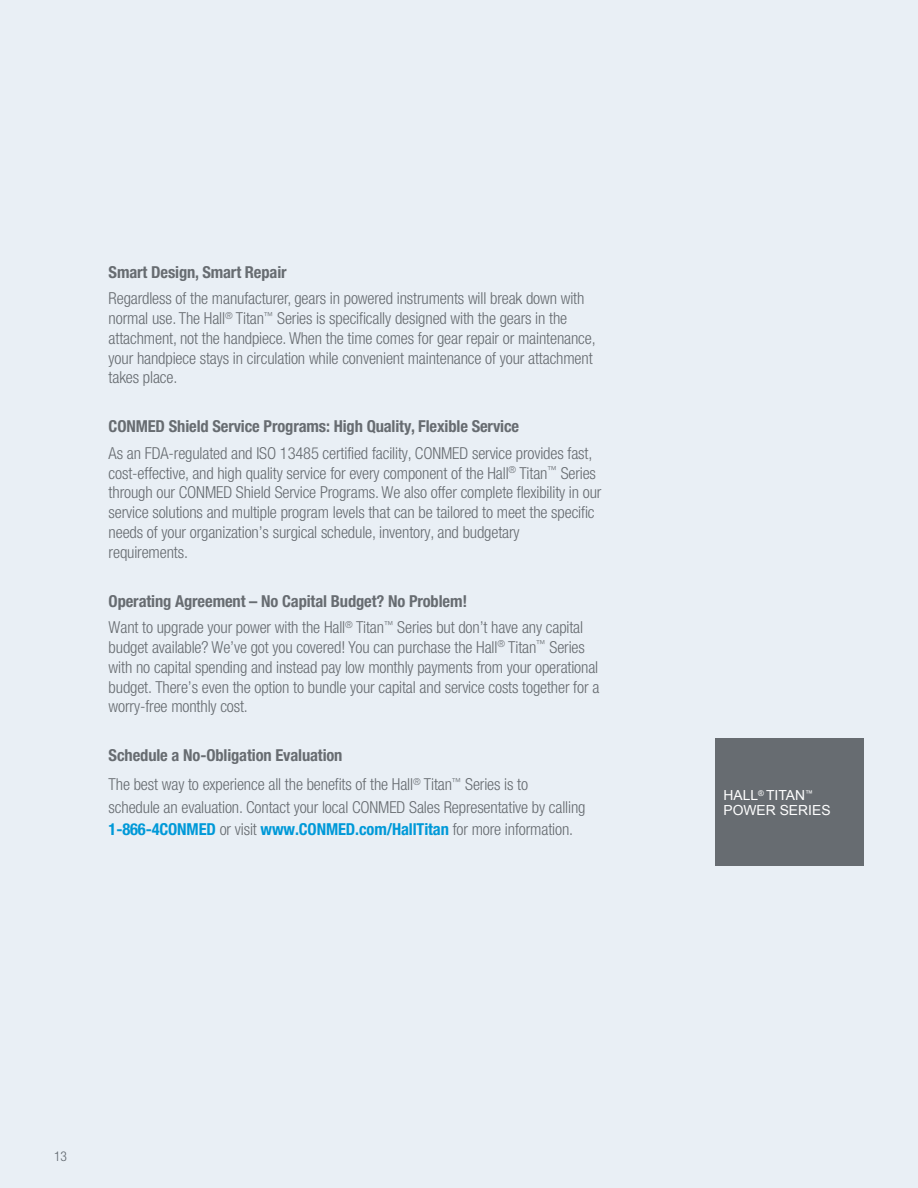
<style>
.page{position:relative;width:918px;height:1188px;background:#e9eff5}
.page>*{position:absolute;margin:0;border:0;box-sizing:border-box;transform-origin:0 0}
.t1{font:300 condensed 16.5px/19.8px "Helvetica Neue LT Std";letter-spacing:-.01em;color:#676c71}
.t2{font:700 condensed 16.5px "Helvetica Neue LT Std";letter-spacing:-.01em;color:#676c71}
.t3{font:13.8px/14.7px "Arial";color:#fff}
.t4{font:300 condensed 13.5px "Helvetica Neue LT Std";color:#676c71}
.s1{font-weight:700}
.s2{font-weight:700;color:#0099d8}
</style>
<div class="page">
<div style="left:716px;top:739px;width:148px;height:127px;background:#676c71"></div>
<p class="t2" style="left:109px;top:262px;width:180px">Smart Design, Smart Repair</p>
<p class="t1" style="left:109px;top:288px;width:489px">Regardless of the manufacturer, gears in powered instruments will break down with normal use. The Hall<sup>®</sup> Titan<sup>™</sup> Series is specifically designed with the gears in the attachment, not the handpiece. When the time comes for gear repair or maintenance, your handpiece stays in circulation while convenient maintenance of your attachment takes place.</p>
<p class="t2" style="left:109px;top:416px;width:412px">CONMED Shield Service Programs: High Quality, Flexible Service</p>
<p class="t1" style="left:109px;top:443px;width:494px">As an FDA-regulated and ISO 13485 certified facility, CONMED service provides fast, cost-effective, and high quality service for every component of the Hall<sup>®</sup> Titan<sup>™</sup> Series through our CONMED Shield Service Programs. We also offer complete flexibility in our service solutions and multiple program levels that can be tailored to meet the specific needs of your organization’s surgical schedule, inventory, and budgetary requirements.</p>
<p class="t1" style="left:109px;top:587px;width:476px;line-height:26.5px"><span class="s1">Operating Agreement – No Capital Budget? No Problem!<br></span>Want to upgrade your power with the Hall<sup>®</sup> Titan<sup>™</sup> Series but don’t have any capital</p>
<p class="t1" style="left:109px;top:637px;width:492px">budget available? We’ve got you covered! You can purchase the Hall<sup>®</sup> Titan<sup>™</sup> Series with no capital spending and instead pay low monthly payments from your operational budget. There’s even the option to bundle your capital and service costs together for a worry-free monthly cost.</p>
<p class="t1" style="left:109px;top:740px;width:421px;line-height:29.2px"><span class="s1">Schedule a No-Obligation Evaluation<br></span>The best way to experience all the benefits of the Hall<sup>®</sup> Titan<sup>™</sup> Series is to</p>
<p class="t1" style="left:109px;top:796px;width:478px;line-height:22.4px">schedule an evaluation. Contact your local CONMED Sales Representative by calling<br><span class="s2">1-866-4CONMED</span> or visit <span class="s2">www.CONMED.com/HallTitan</span> for more information.</p>
<p class="t3" style="left:723px;top:788px;width:109px">HALL<sup>®</sup> TITAN<sup>™<br></sup>POWER SERIES</p>
<p class="t4" style="left:54px;top:1148px;width:14px">13</p>
</div>
